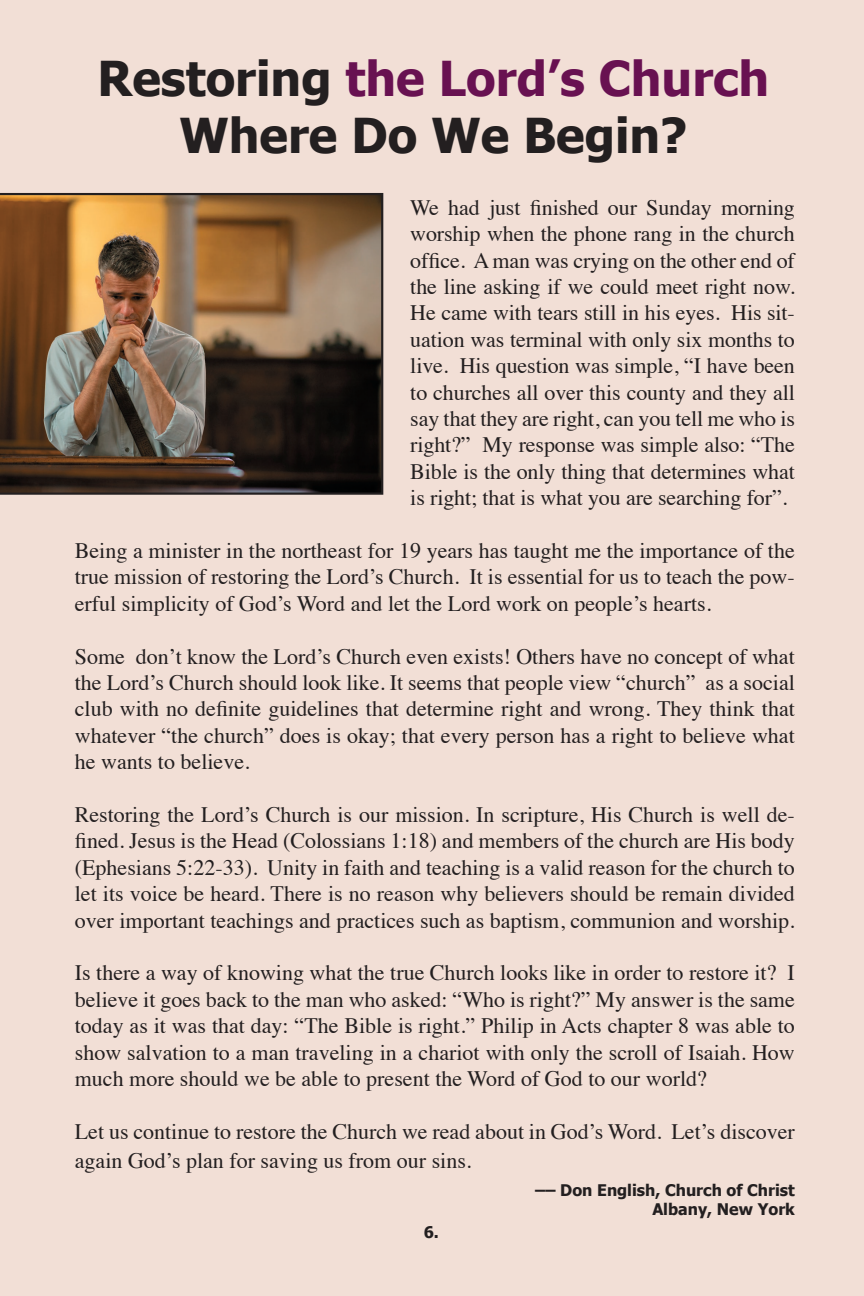
<style>
.page{position:relative;width:864px;height:1296px;background:#f2dfd6}
.page>*{position:absolute;margin:0;border:0;box-sizing:border-box;transform-origin:0 0}
.t1{font:700 48px/57.6px "Tahoma";color:#231f20;text-align:center}
.t2{font:22px/26.4px "Times";color:#231f20;text-align:justify}
.t3{font:700 16px/19.2px "Tahoma";color:#231f20;text-align:right}
.s1{color:#681151}
</style>
<div class="page">
<img style="left:0;top:193px;width:383px;height:302px">
<h1 class="t1" style="left:98px;top:47px;width:673px">Restoring <span class="s1">the Lord’s Church<br></span>Where Do We Begin?</h1>
<p class="t2" style="left:410px;top:192px;width:386px">We had just finished our Sunday morning worship when the phone rang in the church office. A man was crying on the other end of the line asking if we could meet right now.<br>He came with tears still in his eyes. His sit&shy;uation was terminal with only six months to live. His question was simple, “I have been to churches all over this county and they all say that they are right, can you tell me who is right?” My response was simple also: “The Bible is the only thing that determines what is right; that is what you are searching for”.</p>
<p class="t2" style="left:75px;top:535px;width:722px">Being a minister in the northeast for 19 years has taught me the importance of the true mission of restoring the Lord’s Church. It is essential for us to teach the pow&shy;erful simplicity of God’s Word and let the Lord work on people’s hearts.</p>
<p class="t2" style="left:75px;top:641px;width:722px">Some don’t know the Lord’s Church even exists! Others have no concept of what the Lord’s Church should look like. It seems that people view “church” as a social club with no definite guidelines that determine right and wrong. They think that whatever “the church” does is okay; that every person has a right to believe what he wants to believe.</p>
<p class="t2" style="left:75px;top:799px;width:722px">Restoring the Lord’s Church is our mission. In scripture, His Church is well de&shy;fined. Jesus is the Head (Colossians 1:18) and members of the church are His body (Ephesians 5:22-33). Unity in faith and teaching is a valid reason for the church to let its voice be heard. There is no reason why believers should be remain divided over important teachings and practices such as baptism, communion and worship.</p>
<p class="t2" style="left:75px;top:958px;width:722px">Is there a way of knowing what the true Church looks like in order to restore it? I believe it goes back to the man who asked: “Who is right?” My answer is the same today as it was that day: “The Bible is right.” Philip in Acts chapter 8 was able to show salvation to a man traveling in a chariot with only the scroll of Isaiah. How much more should we be able to present the Word of God to our world?</p>
<p class="t2" style="left:75px;top:1115px;width:722px;line-height:28.8px">Let us continue to restore the Church we read about in God’s Word. Let’s discover again God’s plan for saving us from our sins.</p>
<p class="t3" style="left:535px;top:1179px;width:261px">–– Don English, Church of Christ<br>Albany, New York</p>
<p class="t3" style="left:424px;top:1222px;width:17px">6.</p>
</div>
